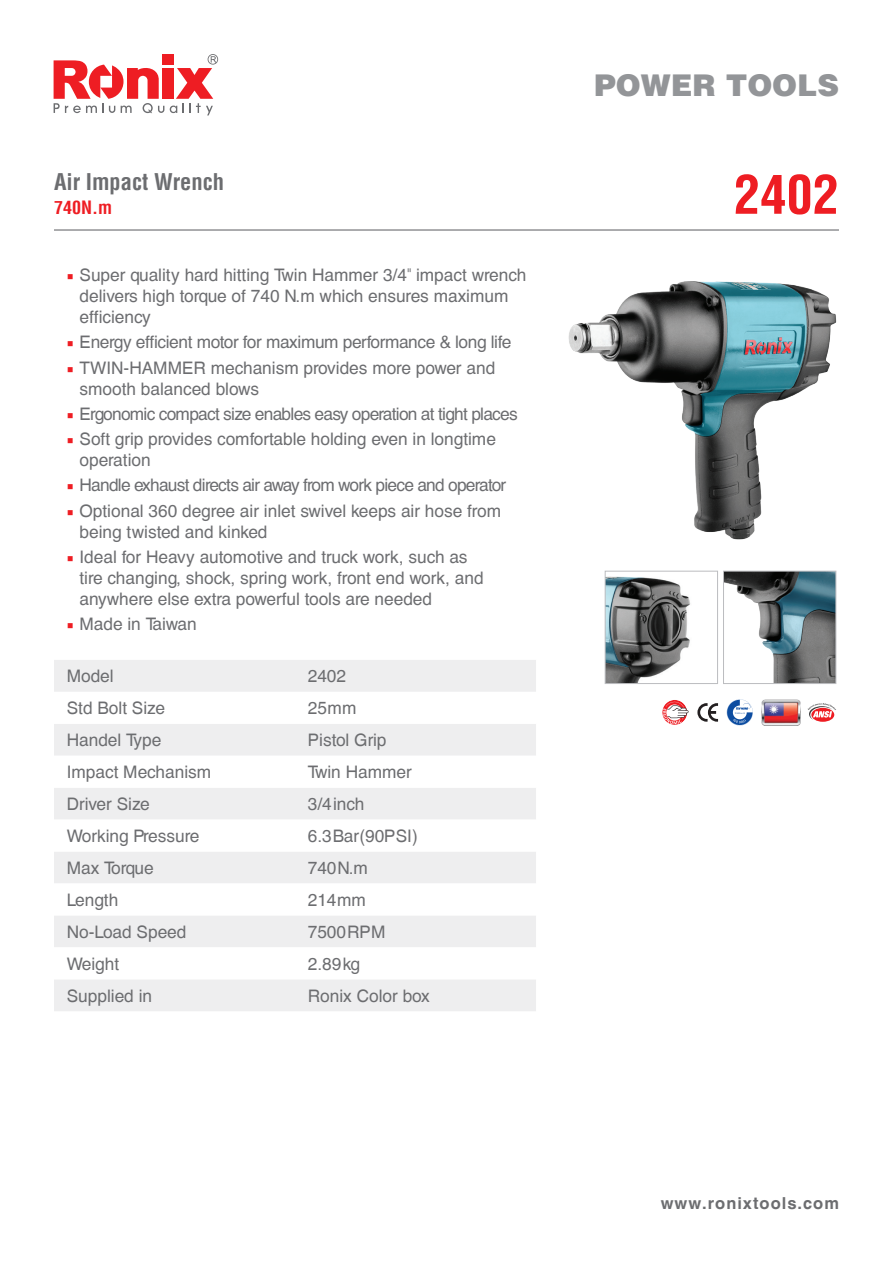
<style>
.page{position:relative;width:893px;height:1263px;background:#fff}
.page>*{position:absolute;margin:0;border:0;box-sizing:border-box;transform-origin:0 0}
.t1{font:700 condensed 52.5px "Helvetica LT";color:#ee1d23}
.t2{font:900 30px "Helvetica LT";color:#939598}
.t3{font:700 condensed 22.5px "Helvetica LT";color:#6c6d70}
.t4{font:700 condensed 18px "Helvetica LT";color:#ee1d23}
.t5{font:17.25px/21px "Helvetica CE";color:#6c6d70}
.t6{font:17.25px "Helvetica CE";letter-spacing:-.04em;color:#6c6d70}
.t7{font:17.25px "Helvetica CE";letter-spacing:-.02em;color:#6c6d70}
.t8{font:700 16.5px "Helvetica CE";letter-spacing:.06em;color:#6c6d70}
.s1{font-family:"Minion Pro";color:#ee1d23}
.s2{font-family:"Helvetica LT";font-stretch:condensed}
</style>
<div class="page">
<svg style="left:170px;top:54px;width:48px;height:61px"></svg>
<div style="left:162px;top:68px;width:11px;height:31px;background:#ee1d23"></div>
<svg style="left:54px;top:60px;width:110px;height:53px"></svg>
<div style="left:162px;top:54px;width:11px;height:11px;background:#ee1d23"></div>
<hr style="left:54px;top:229px;width:785px;height:2px;background:#6c6d70">
<img style="left:568px;top:281px;width:269px;height:259px">
<svg style="left:727px;top:699px;width:26px;height:26px"></svg>
<svg style="left:662px;top:700px;width:27px;height:25px"></svg>
<svg style="left:697px;top:703px;width:21px;height:19px"></svg>
<img style="left:607px;top:576px;width:84px;height:106px">
<div style="left:605px;top:571px;width:113px;height:113px;border:1px solid #bcbdc0"></div>
<img style="left:725px;top:573px;width:109px;height:109px">
<div style="left:723px;top:571px;width:113px;height:113px;border:1px solid #bcbdc0"></div>
<svg style="left:808px;top:703px;width:28px;height:19px"></svg>
<img style="left:761px;top:699px;width:39px;height:27px">
<div style="left:54px;top:660px;width:482px;height:351px;background:#eeeeef"></div>
<svg style="left:54px;top:692px;width:482px;height:287px"></svg>
<h3 class="t3" style="left:54px;top:167px;width:171px">Air Impact Wrench</h3>
<p class="t4" style="left:54px;top:196px;width:59px">740N.m</p>
<p class="t5" style="left:80px;top:265px;width:448px;text-indent:-13px"><span class="s1">■</span> Super quality hard hitting Twin Hammer 3/4<span class="s2">"</span> impact wrench delivers high torque of 740 N.m which ensures maximum efficiency</p>
<p class="t7" style="left:67px;top:332px;width:446px"><span class="s1">■</span> Energy efficient motor for maximum performance &amp; long life</p>
<p class="t5" style="left:80px;top:357px;width:417px;text-indent:-13px"><span class="s1">■</span> TWIN-HAMMER mechanism provides more power and smooth balanced blows</p>
<p class="t6" style="left:67px;top:404px;width:452px"><span class="s1">■</span> Ergonomic compact size enables easy operation at tight places</p>
<p class="t5" style="left:80px;top:429px;width:418px;text-indent:-13px"><span class="s1">■</span> Soft grip provides comfortable holding even in longtime operation</p>
<p class="t6" style="left:67px;top:475px;width:441px"><span class="s1">■</span> Handle exhaust directs air away from work piece and operator</p>
<p class="t5" style="left:80px;top:500px;width:423px;text-indent:-13px"><span class="s1">■</span> Optional 360 degree air inlet swivel keeps air hose from being twisted and kinked</p>
<p class="t5" style="left:80px;top:546px;width:406px;text-indent:-13px"><span class="s1">■</span> Ideal for Heavy automotive and truck work, such as tire changing, shock, spring work, front end work, and anywhere else extra powerful tools are needed</p>
<p class="t5" style="left:67px;top:614px;width:132px"><span class="s1">■</span> Made in Taiwan</p>
<p class="t5" style="left:67px;top:666px;width:48px">Model</p>
<p class="t5" style="left:308px;top:666px;width:40px">2402</p>
<p class="t5" style="left:67px;top:697px;width:100px">Std Bolt Size</p>
<p class="t5" style="left:308px;top:697px;width:50px">25mm</p>
<p class="t5" style="left:67px;top:729px;width:96px">Handel Type</p>
<p class="t5" style="left:308px;top:729px;width:80px">Pistol Grip</p>
<p class="t5" style="left:67px;top:761px;width:146px">Impact Mechanism</p>
<p class="t5" style="left:308px;top:761px;width:106px">Twin Hammer</p>
<p class="t5" style="left:67px;top:793px;width:85px">Driver Size</p>
<p class="t5" style="left:308px;top:793px;width:58px">3/4inch</p>
<p class="t5" style="left:67px;top:825px;width:134px">Working Pressure</p>
<p class="t5" style="left:308px;top:825px;width:112px">6.3Bar(90PSI)</p>
<p class="t5" style="left:67px;top:857px;width:88px">Max Torque</p>
<p class="t5" style="left:308px;top:857px;width:62px">740N.m</p>
<p class="t5" style="left:67px;top:889px;width:53px">Length</p>
<p class="t5" style="left:308px;top:889px;width:60px">214mm</p>
<p class="t5" style="left:67px;top:921px;width:121px">No-Load Speed</p>
<p class="t5" style="left:308px;top:921px;width:79px">7500RPM</p>
<p class="t5" style="left:67px;top:953px;width:54px">Weight</p>
<p class="t5" style="left:308px;top:953px;width:54px">2.89kg</p>
<p class="t5" style="left:67px;top:985px;width:87px">Supplied in</p>
<p class="t5" style="left:308px;top:985px;width:123px">Ronix Color box</p>
<h2 class="t2" style="left:594px;top:65px;width:246px">POWER TOOLS</h2>
<h1 class="t1" style="left:734px;top:162px;width:107px">2402</h1>
<p class="t8" style="left:661px;top:1193px;width:180px">www.ronixtools.com</p>
</div>
